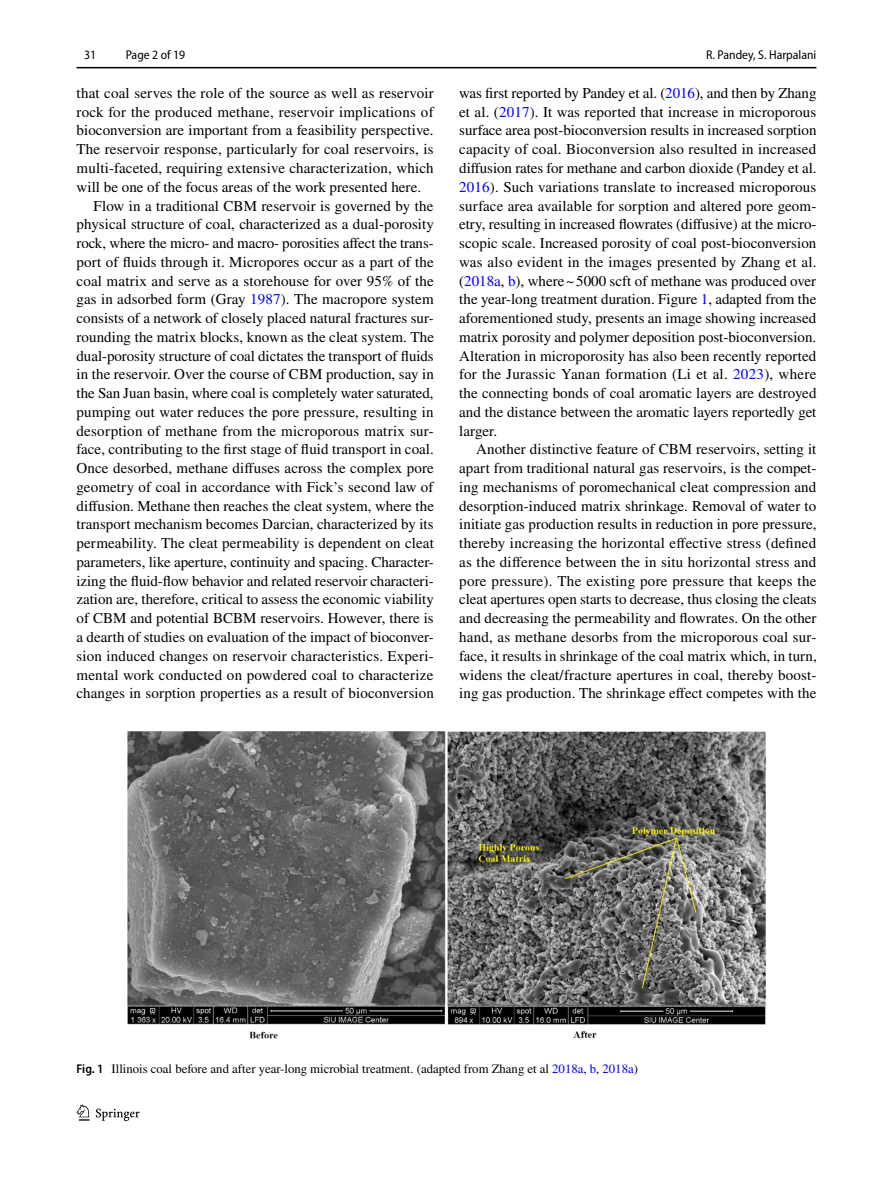
<style>
.page{position:relative;width:893px;height:1187px;background:#fff}
.page>*{position:absolute;margin:0;border:0;box-sizing:border-box;transform-origin:0 0}
.t1{font:15px/18.8px "STIX";letter-spacing:.005em;color:#000;text-align:justify}
.t2{font:12.75px "STIX";color:#000}
.t3{font:semi-condensed 12.75px "Myriad Pro";color:#000}
.s1{color:#00f}
.s2{font-family:"Myriad Pro";font-weight:600;font-stretch:semi-condensed}
</style>
<div class="page">
<hr style="left:77px;top:67px;width:739px;height:1px;background:#000">
<svg style="left:77px;top:1104px;width:12px;height:16px"></svg>
<svg style="left:96px;top:1108px;width:44px;height:12px"></svg>
<img style="left:127px;top:731px;width:638px;height:307px">
<p class="t3" style="left:84px;top:48px;width:14px">31</p>
<p class="t3" style="left:126px;top:48px;width:61px">Page 2 of 19</p>
<p class="t3" style="left:706px;top:48px;width:112px">R. Pandey, S. Harpalani</p>
<p class="t1" style="left:77px;top:84px;width:359px">that coal serves the role of the source as well as reservoir</p>
<p class="t1" style="left:77px;top:103px;width:359px">rock for the produced methane, reservoir implications of</p>
<p class="t1" style="left:77px;top:122px;width:359px">bioconversion are important from a feasibility perspective.</p>
<p class="t1" style="left:77px;top:141px;width:359px">The reservoir response, particularly for coal reservoirs, is</p>
<p class="t1" style="left:77px;top:159px;width:359px">multi-faceted, requiring extensive characterization, which</p>
<p class="t1" style="left:77px;top:178px;width:346px">will be one of the focus areas of the work presented here.</p>
<p class="t1" style="left:94px;top:197px;width:341px">Flow in a traditional CBM reservoir is governed by the</p>
<p class="t1" style="left:77px;top:216px;width:359px">physical structure of coal, characterized as a dual-porosity</p>
<p class="t1" style="left:77px;top:234px;width:359px">rock, where the micro- and macro- porosities affect the trans-</p>
<p class="t1" style="left:77px;top:253px;width:359px">port of fluids through it. Micropores occur as a part of the</p>
<p class="t1" style="left:77px;top:272px;width:359px">coal matrix and serve as a storehouse for over 95% of the</p>
<p class="t1" style="left:77px;top:291px;width:359px">gas in adsorbed form (Gray <span class="s1">1987</span>). The macropore system</p>
<p class="t1" style="left:77px;top:309px;width:359px">consists of a network of closely placed natural fractures sur-</p>
<p class="t1" style="left:77px;top:328px;width:359px">rounding the matrix blocks, known as the cleat system. The</p>
<p class="t1" style="left:77px;top:347px;width:359px">dual-porosity structure of coal dictates the transport of fluids</p>
<p class="t1" style="left:77px;top:366px;width:359px">in the reservoir. Over the course of CBM production, say in</p>
<p class="t1" style="left:77px;top:384px;width:359px">the San Juan basin, where coal is completely water saturated,</p>
<p class="t1" style="left:77px;top:403px;width:359px">pumping out water reduces the pore pressure, resulting in</p>
<p class="t1" style="left:77px;top:422px;width:359px">desorption of methane from the microporous matrix sur-</p>
<p class="t1" style="left:77px;top:441px;width:359px">face, contributing to the first stage of fluid transport in coal.</p>
<p class="t1" style="left:77px;top:459px;width:359px">Once desorbed, methane diffuses across the complex pore</p>
<p class="t1" style="left:77px;top:478px;width:359px">geometry of coal in accordance with Fick’s second law of</p>
<p class="t1" style="left:77px;top:497px;width:359px">diffusion. Methane then reaches the cleat system, where the</p>
<p class="t1" style="left:77px;top:516px;width:359px">transport mechanism becomes Darcian, characterized by its</p>
<p class="t1" style="left:77px;top:534px;width:359px">permeability. The cleat permeability is dependent on cleat</p>
<p class="t1" style="left:77px;top:553px;width:359px">parameters, like aperture, continuity and spacing. Character-</p>
<p class="t1" style="left:77px;top:572px;width:359px">izing the fluid-flow behavior and related reservoir characteri-</p>
<p class="t1" style="left:77px;top:591px;width:359px">zation are, therefore, critical to assess the economic viability</p>
<p class="t1" style="left:77px;top:609px;width:359px">of CBM and potential BCBM reservoirs. However, there is</p>
<p class="t1" style="left:77px;top:628px;width:359px">a dearth of studies on evaluation of the impact of bioconver-</p>
<p class="t1" style="left:77px;top:647px;width:359px">sion induced changes on reservoir characteristics. Experi-</p>
<p class="t1" style="left:77px;top:666px;width:358px">mental work conducted on powdered coal to characterize</p>
<p class="t1" style="left:77px;top:684px;width:359px">changes in sorption properties as a result of bioconversion</p>
<p class="t1" style="left:459px;top:84px;width:359px">was first reported by Pandey et al. (<span class="s1">2016</span>), and then by Zhang et al. (<span class="s1">2017</span>). It was reported that increase in microporous surface area post-bioconversion results in increased sorption capacity of coal. Bioconversion also resulted in increased diffusion rates for methane and carbon dioxide (Pandey et al.<br><span class="s1">2016</span>). Such variations translate to increased microporous surface area available for sorption and altered pore geom&shy;etry, resulting in increased flowrates (diffusive) at the micro&shy;scopic scale. Increased porosity of coal post-bioconversion was also evident in the images presented by Zhang et al. (<span class="s1">2018a</span>, <span class="s1">b</span>), where~5000 scft of methane was produced over the year-long treatment duration. Figure <span class="s1">1</span>, adapted from the aforementioned study, presents an image showing increased matrix porosity and polymer deposition post-bioconversion.<br>Alteration in microporosity has also been recently reported for the Jurassic Yanan formation (Li et al. <span class="s1">2023</span>), where the connecting bonds of coal aromatic layers are destroyed and the distance between the aromatic layers reportedly get larger.</p>
<p class="t1" style="left:459px;top:441px;width:359px;text-indent:17px">Another distinctive feature of CBM reservoirs, setting it apart from traditional natural gas reservoirs, is the compet&shy;ing mechanisms of poromechanical cleat compression and desorption-induced matrix shrinkage. Removal of water to initiate gas production results in reduction in pore pressure, thereby increasing the horizontal effective stress (defined as the difference between the in situ horizontal stress and pore pressure). The existing pore pressure that keeps the cleat apertures open starts to decrease, thus closing the cleats and decreasing the permeability and flowrates. On the other hand, as methane desorbs from the microporous coal sur&shy;face, it results in shrinkage of the coal matrix which, in turn, widens the cleat/fracture apertures in coal, thereby boost&shy;ing gas production. The shrinkage effect competes with the</p>
<p class="t2" style="left:77px;top:1060px;width:563px"><span class="s2">Fig. 1</span> Illinois coal before and after year-long microbial treatment. (adapted from Zhang et al <span class="s1">2018a</span>, <span class="s1">b</span>, <span class="s1">2018a</span>)</p>
</div>
